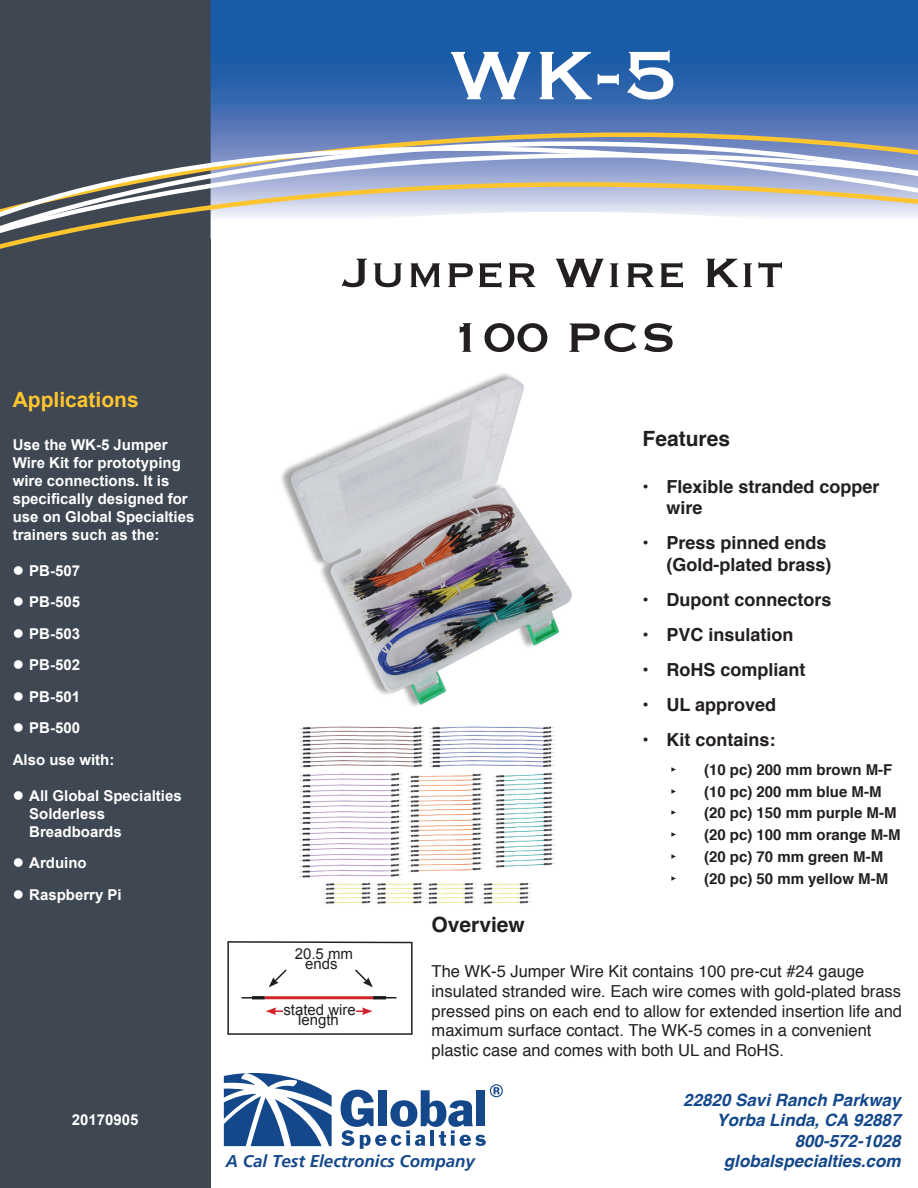
<style>
.page{position:relative;width:918px;height:1188px;background:#fff}
.page>*{position:absolute;margin:0;border:0;box-sizing:border-box;transform-origin:0 0}
.t1{font:90px "Copperplate";color:#fff}
.t2{font:54px/64.8px "Copperplate";color:#231f20;text-align:center}
.t3{font:700 21px "Helvetica";color:#231f20}
.t4{font:700 21px "Arial";color:#fec52e}
.t5{font:700 18px/21.6px "Helvetica";color:#231f20}
.t6{font:italic 700 16.95px/20.4px "Helvetica";color:#14488b;text-align:right}
.t7{font:italic 700 16.95px "Frutiger LT";color:#14488b}
.t8{font:16.5px/19.8px "Helvetica";color:#231f20}
.t9{font:700 15px/18px "Arial";color:#fff}
.t10{font:700 15px "Helvetica";color:#231f20}
.t11{font:15px "Arial";color:#231f20}
</style>
<div class="page">
<div style="left:0;top:0;width:211px;height:1188px;background:#3f4753"></div>
<svg style="left:341px;top:1084px;width:162px;height:65px"></svg>
<svg style="left:224px;top:1073px;width:108px;height:73px"></svg>
<div style="left:211px;top:0;width:707px;height:67px;background:#185ba6"></div>
<svg style="left:0;top:67px;width:918px;height:181px"></svg>
<svg style="left:0;top:68px;width:918px;height:170px"></svg>
<svg style="left:227px;top:941px;width:186px;height:94px"></svg>
<img style="left:281px;top:373px;width:291px;height:334px">
<img style="left:300px;top:726px;width:255px;height:178px">
<h1 class="t1" style="left:448px;top:16px;width:231px">WK-5</h1>
<h3 class="t4" style="left:13px;top:385px;width:128px">Applications</h3>
<p class="t9" style="left:13px;top:436px;width:183px">Use the WK-5 Jumper<br>Wire Kit for prototyping wire connections. It is specifically designed for use on Global Specialties trainers such as the:</p>
<p class="t9" style="left:13px;top:562px;width:69px">● PB-507</p>
<p class="t9" style="left:13px;top:594px;width:69px">● PB-505</p>
<p class="t9" style="left:13px;top:625px;width:69px">● PB-503</p>
<p class="t9" style="left:13px;top:657px;width:69px">● PB-502</p>
<p class="t9" style="left:13px;top:688px;width:69px">● PB-501</p>
<p class="t9" style="left:13px;top:713px;width:103px;line-height:31.5px">● PB-500<br>Also use with:</p>
<p class="t9" style="left:29px;top:787px;width:154px;text-indent:-17px">● All Global Specialties<br>Solderless<br>Breadboards</p>
<p class="t9" style="left:13px;top:855px;width:75px">● Arduino</p>
<p class="t9" style="left:13px;top:886px;width:111px">● Raspberry Pi</p>
<p class="t9" style="left:72px;top:1111px;width:68px">20170905</p>
<h2 class="t2" style="left:343px;top:237px;width:442px">Jumper Wire Kit<br>100 PCS</h2>
<p class="t11" style="left:295px;top:944px;width:60px">20.5 mm</p>
<p class="t11" style="left:305px;top:954px;width:34px">ends</p>
<p class="t11" style="left:283px;top:1000px;width:74px">stated wire</p>
<p class="t11" style="left:298px;top:1010px;width:42px">length</p>
<h3 class="t3" style="left:643px;top:421px;width:89px">Features</h3>
<p class="t5" style="left:667px;top:476px;width:215px;text-indent:-24px">• Flexible stranded copper wire</p>
<p class="t5" style="left:643px;top:532px;width:191px;text-align:right">• Press pinned ends (Gold-plated brass)</p>
<p class="t5" style="left:643px;top:589px;width:191px">• Dupont connectors</p>
<p class="t5" style="left:643px;top:624px;width:153px">• PVC insulation</p>
<p class="t5" style="left:643px;top:659px;width:165px">• RoHS compliant</p>
<p class="t5" style="left:643px;top:694px;width:135px">• UL approved</p>
<p class="t5" style="left:643px;top:730px;width:135px">• Kit contains:</p>
<p class="t10" style="left:668px;top:758px;width:11px">‣</p>
<p class="t10" style="left:704px;top:758px;width:190px">(10 pc) 200 mm brown M-F</p>
<p class="t10" style="left:668px;top:779px;width:11px">‣</p>
<p class="t10" style="left:704px;top:779px;width:179px">(10 pc) 200 mm blue M-M</p>
<p class="t10" style="left:668px;top:801px;width:11px">‣</p>
<p class="t10" style="left:704px;top:801px;width:194px">(20 pc) 150 mm purple M-M</p>
<p class="t10" style="left:668px;top:823px;width:11px">‣</p>
<p class="t10" style="left:704px;top:823px;width:198px">(20 pc) 100 mm orange M-M</p>
<p class="t10" style="left:668px;top:845px;width:11px">‣</p>
<p class="t10" style="left:704px;top:845px;width:181px">(20 pc) 70 mm green M-M</p>
<p class="t10" style="left:668px;top:866px;width:11px">‣</p>
<p class="t10" style="left:704px;top:866px;width:186px">(20 pc) 50 mm yellow M-M</p>
<h3 class="t3" style="left:432px;top:908px;width:95px">Overview</h3>
<p class="t8" style="left:432px;top:962px;width:472px">The WK-5 Jumper Wire Kit contains 100 pre-cut #24 gauge insulated stranded wire. Each wire comes with gold-plated brass pressed pins on each end to allow for extended insertion life and maximum surface contact. The WK-5 comes in a convenient plastic case and comes with both UL and RoHS.</p>
<p class="t7" style="left:226px;top:1151px;width:251px">A Cal Test Electronics Company</p>
<p class="t6" style="left:683px;top:1090px;width:219px">22820 Savi Ranch Parkway<br>Yorba Linda, CA 92887<br>800-572-1028 globalspecialties.com</p>
</div>
